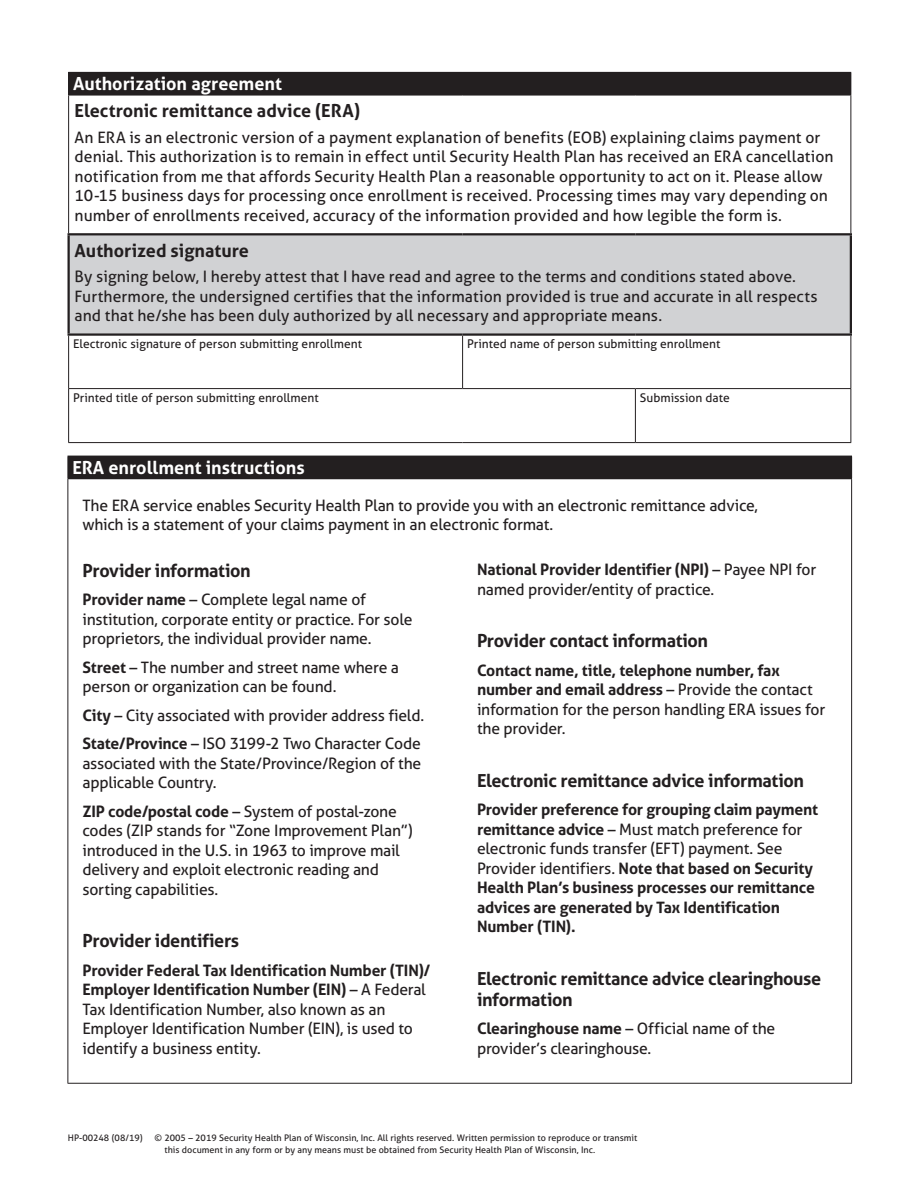
<style>
.page{position:relative;width:918px;height:1188px;background:#fff}
.page>*{position:absolute;margin:0;border:0;box-sizing:border-box;transform-origin:0 0}
.t1{font:700 18px/21px "Aller";letter-spacing:-.02em;color:#231f20}
.t2{font:700 18px "Aller";color:#231f20}
.t3{font:700 18px "Aller";color:#fff}
.t4{font:15.75px/19.5px "Aller";letter-spacing:-.005em;color:#231f20}
.t5{font:700 15.75px/19.5px "Aller";letter-spacing:-.015em;color:#231f20}
.t6{font:12px "Aller";color:#231f20}
.t7{font:9px/12px "Aller";color:#231f20}
.s1{font-weight:700}
.s2{font-weight:400}
</style>
<div class="page">
<div style="left:69px;top:72px;width:782px;height:23px;background:#231f20"></div>
<div style="left:69px;top:234px;width:782px;height:101px;background:#d1d2d4"></div>
<hr style="left:68px;top:336px;width:1px;height:52px;background:#231f20">
<hr style="left:462px;top:336px;width:1px;height:52px;background:#231f20">
<hr style="left:850px;top:336px;width:1px;height:52px;background:#231f20">
<hr style="left:68px;top:388px;width:395px;height:1px;background:#231f20">
<hr style="left:68px;top:389px;width:1px;height:53px;background:#231f20">
<hr style="left:463px;top:388px;width:172px;height:1px;background:#231f20">
<hr style="left:635px;top:388px;width:216px;height:1px;background:#231f20">
<hr style="left:635px;top:389px;width:1px;height:53px;background:#231f20">
<hr style="left:850px;top:389px;width:1px;height:53px;background:#231f20">
<hr style="left:68px;top:442px;width:395px;height:1px;background:#231f20">
<hr style="left:463px;top:442px;width:172px;height:1px;background:#231f20">
<hr style="left:635px;top:442px;width:216px;height:1px;background:#231f20">
<hr style="left:68px;top:72px;width:395px;height:1px;background:#231f20">
<svg style="left:68px;top:73px;width:1px;height:22px"></svg>
<hr style="left:68px;top:95px;width:395px;height:1px;background:#231f20">
<hr style="left:68px;top:95px;width:1px;height:138px;background:#231f20">
<hr style="left:463px;top:95px;width:172px;height:1px;background:#231f20">
<hr style="left:635px;top:95px;width:216px;height:1px;background:#231f20">
<hr style="left:850px;top:95px;width:1px;height:138px;background:#231f20">
<hr style="left:68px;top:233px;width:395px;height:2px;background:#231f20">
<hr style="left:68px;top:235px;width:2px;height:98px;background:#231f20">
<hr style="left:463px;top:233px;width:172px;height:2px;background:#231f20">
<hr style="left:635px;top:233px;width:217px;height:2px;background:#231f20">
<hr style="left:850px;top:235px;width:2px;height:98px;background:#231f20">
<hr style="left:68px;top:333px;width:395px;height:3px;background:#231f20">
<hr style="left:463px;top:333px;width:172px;height:3px;background:#231f20">
<hr style="left:635px;top:333px;width:217px;height:3px;background:#231f20">
<div style="left:68px;top:456px;width:784px;height:23px;background:#231f20"></div>
<hr style="left:68px;top:479px;width:1px;height:604px;background:#231f20">
<hr style="left:851px;top:479px;width:1px;height:604px;background:#231f20">
<hr style="left:68px;top:1083px;width:784px;height:1px;background:#231f20">
<p class="t3" style="left:73px;top:73px;width:210px">Authorization agreement</p>
<p class="t2" style="left:75px;top:100px;width:287px">Electronic remittance advice (ERA)</p>
<p class="t4" style="left:75px;top:127px;width:761px">An ERA is an electronic version of a payment explanation of benefits (EOB) explaining claims payment or denial. This authorization is to remain in effect until Security Health Plan has received an ERA cancellation notification from me that affords Security Health Plan a reasonable opportunity to act on it. Please allow 10-15 business days for processing once enrollment is received. Processing times may vary depending on number of enrollments received, accuracy of the information provided and how legible the form is.</p>
<p class="t2" style="left:75px;top:239px;width:176px">Authorized signature</p>
<p class="t4" style="left:75px;top:267px;width:745px">By signing below, I hereby attest that I have read and agree to the terms and conditions stated above.<br>Furthermore, the undersigned certifies that the information provided is true and accurate in all respects and that he/she has been duly authorized by all necessary and appropriate means.</p>
<p class="t6" style="left:73px;top:336px;width:290px">Electronic signature of person submitting enrollment</p>
<p class="t6" style="left:467px;top:336px;width:255px">Printed name of person submitting enrollment</p>
<p class="t6" style="left:73px;top:390px;width:247px">Printed title of person submitting enrollment</p>
<p class="t6" style="left:640px;top:390px;width:91px">Submission date</p>
<p class="t3" style="left:72px;top:457px;width:234px">ERA enrollment instructions</p>
<p class="t4" style="left:82px;top:495px;width:677px">The ERA service enables Security Health Plan to provide you with an electronic remittance advice, which is a statement of your claims payment in an electronic format.</p>
<p class="t1" style="left:82px;top:560px;width:170px">Provider information</p>
<p class="t4" style="left:82px;top:590px;width:332px"><span class="s1">Provider name</span> – Complete legal name of institution, corporate entity or practice. For sole proprietors, the individual provider name.</p>
<p class="t4" style="left:82px;top:658px;width:318px"><span class="s1">Street</span> – The number and street name where a person or organization can be found.</p>
<p class="t4" style="left:82px;top:701px;width:343px;line-height:28.5px"><span class="s1">City</span> – City associated with provider address field.<br><span class="s1">State/Province</span> – ISO 3199-2 Two Character Code</p>
<p class="t4" style="left:82px;top:754px;width:340px">associated with the State/Province/Region of the applicable Country.</p>
<p class="t4" style="left:82px;top:802px;width:332px"><span class="s1">ZIP code/postal code</span> – System of postal-zone codes (ZIP stands for “Zone Improvement Plan”) introduced in the U.S. in 1963 to improve mail delivery and exploit electronic reading and sorting capabilities.</p>
<p class="t1" style="left:82px;top:930px;width:158px">Provider identifiers</p>
<p class="t4" style="left:82px;top:961px;width:349px"><span class="s1">Provider Federal Tax Identification Number (TIN)/ Employer Identification Number (EIN)</span> – A Federal Tax Identification Number, also known as an Employer Identification Number (EIN), is used to identify a business entity.</p>
<p class="t4" style="left:477px;top:560px;width:341px"><span class="s1">National Provider Identifier (NPI)</span> – Payee NPI for named provider/entity of practice.</p>
<p class="t1" style="left:477px;top:630px;width:233px">Provider contact information</p>
<p class="t4" style="left:477px;top:660px;width:350px"><span class="s1">Contact name, title, telephone number, fax number and email address</span> – Provide the contact information for the person handling ERA issues for the provider.</p>
<p class="t1" style="left:477px;top:770px;width:329px">Electronic remittance advice information</p>
<p class="t5" style="left:477px;top:800px;width:343px">Provider preference for grouping claim payment remittance advice <span class="s2">– Must match preference for electronic funds transfer (EFT) payment. See Provider identifiers.</span> Note that based on Security Health Plan’s business processes our remittance advices are generated by Tax Identification Number (TIN).</p>
<p class="t1" style="left:477px;top:968px;width:346px">Electronic remittance advice clearinghouse information</p>
<p class="t4" style="left:477px;top:1019px;width:300px"><span class="s1">Clearinghouse name</span> – Official name of the provider’s clearinghouse.</p>
<p class="t7" style="left:68px;top:1131px;width:76px">HP-00248 (08/19)</p>
<p class="t7" style="left:164px;top:1131px;width:474px;text-indent:-10px">© 2005 – 2019 Security Health Plan of Wisconsin, Inc. All rights reserved. Written permission to reproduce or transmit this document in any form or by any means must be obtained from Security Health Plan of Wisconsin, Inc.</p>
</div>
